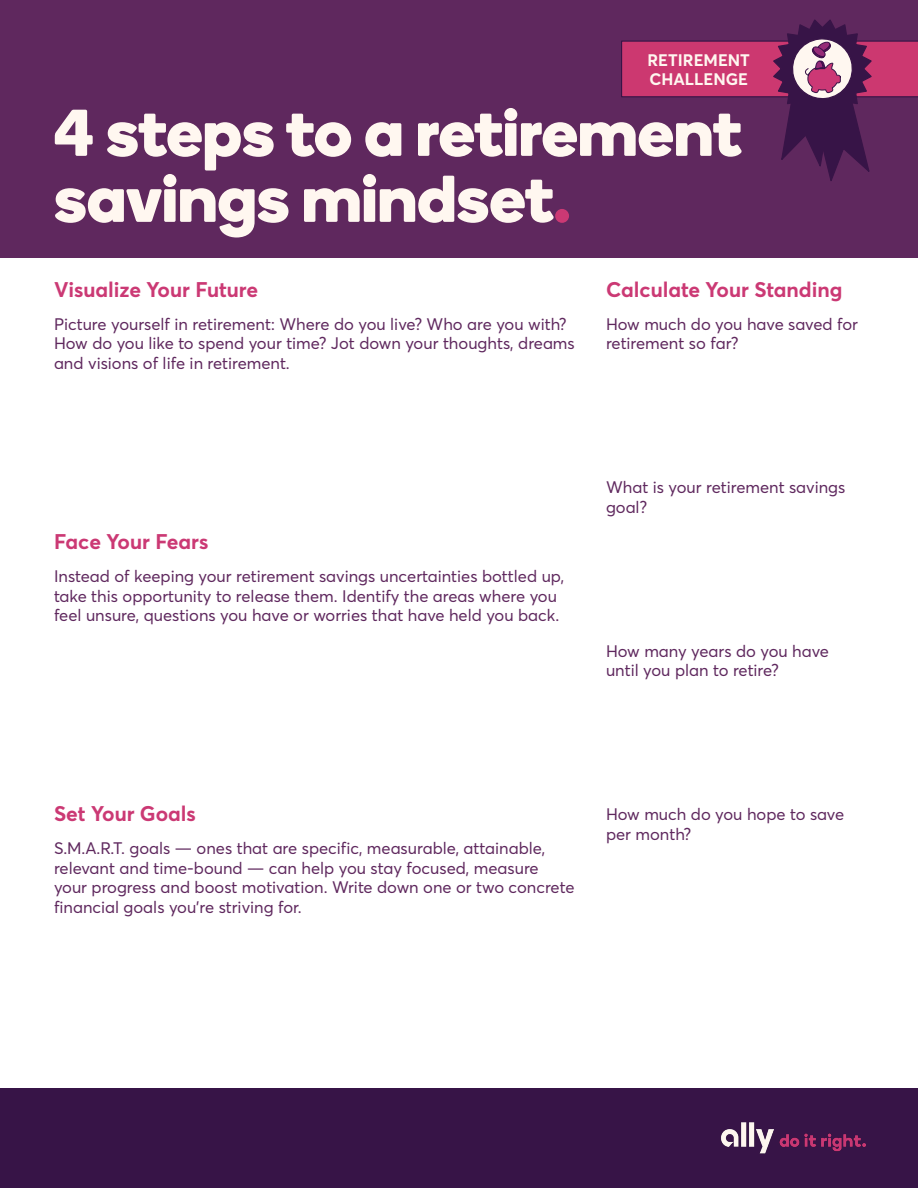
<style>
.page{position:relative;width:918px;height:1188px;background:#fff}
.page>*{position:absolute;margin:0;border:0;box-sizing:border-box;transform-origin:0 0}
.t1{font:700 66px/66px "Boing";color:#fff7f0}
.t2{font:700 21px "Averta";color:#cb3974}
.BODY{font:16.5px/19.5px "Averta";color:#5f285e}
.BODY-2{font:700 16.5px "Averta";color:#fff7f0}
.s1{color:#cb3974}
</style>
<div class="page">
<div style="left:0;top:0;width:918px;height:257px;background:#5f285e"></div>
<div style="left:0;top:1089px;width:918px;height:99px;background:#371447"></div>
<svg style="left:621px;top:19px;width:297px;height:162px"></svg>
<img style="left:721px;top:1122px;width:145px;height:32px">
<p class="BODY-2" style="left:648px;top:48px;width:104px">RETIREMENT</p>
<p class="BODY-2" style="left:650px;top:68px;width:100px">CHALLENGE</p>
<h1 class="t1" style="left:54px;top:98px;width:689px">4 steps to a retirement savings mindset<span class="s1">.</span></h1>
<h2 class="t2" style="left:54px;top:274px;width:206px">Visualize Your Future</h2>
<p class="BODY" style="left:54px;top:313px;width:522px">Picture yourself in retirement: Where do you live? Who are you with?<br>How do you like to spend your time? Jot down your thoughts, dreams and visions of life in retirement.</p>
<h2 class="t2" style="left:606px;top:274px;width:238px">Calculate Your Standing</h2>
<p class="BODY" style="left:606px;top:313px;width:254px">How much do you have saved for retirement so far?</p>
<h2 class="t2" style="left:54px;top:527px;width:156px">Face Your Fears</h2>
<p class="BODY" style="left:54px;top:566px;width:512px">Instead of keeping your retirement savings uncertainties bottled up, take this opportunity to release them. Identify the areas where you feel unsure, questions you have or worries that have held you back.</p>
<p class="BODY" style="left:606px;top:477px;width:241px">What is your retirement savings goal?</p>
<p class="BODY" style="left:606px;top:640px;width:224px">How many years do you have until you plan to retire?</p>
<h2 class="t2" style="left:54px;top:799px;width:143px">Set Your Goals</h2>
<p class="BODY" style="left:54px;top:838px;width:522px">S.M.A.R.T. goals — ones that are specific, measurable, attainable, relevant and time-bound — can help you stay focused, measure your progress and boost motivation. Write down one or two concrete financial goals you’re striving for.</p>
<p class="BODY" style="left:606px;top:804px;width:240px">How much do you hope to save per month?</p>
</div>
